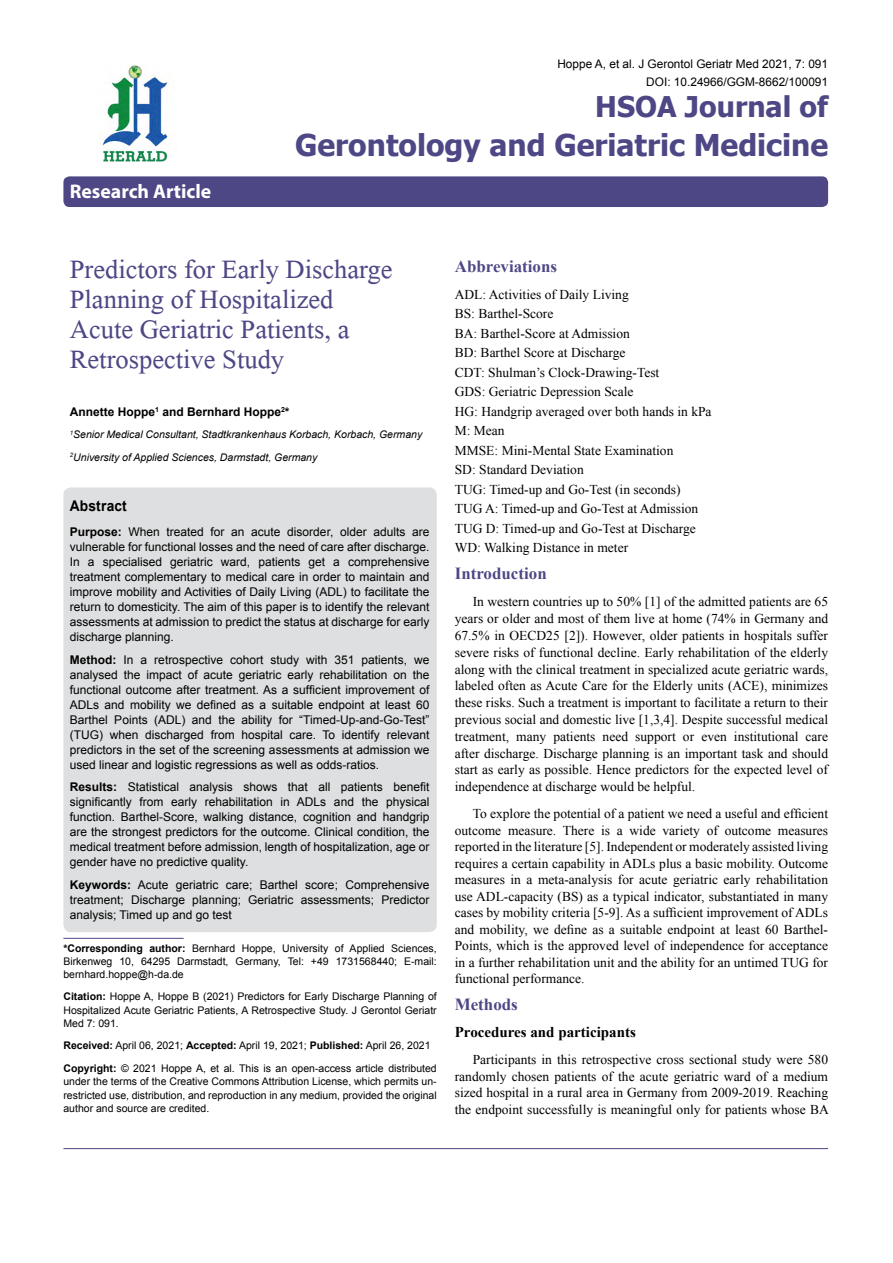
<style>
.page{position:relative;width:893px;height:1263px;background:#fff}
.page>*{position:absolute;margin:0;border:0;box-sizing:border-box;transform-origin:0 0}
.t1{font:39.6px/30px "Microsoft Himalaya";color:#4d4785}
.t2{font:700 30px "Tahoma";color:#4d4785}
.t3{font:700 28.5px "Tahoma";color:#4d4785}
.t4{font:700 19.8px "Myriad Hebrew";color:#fff}
.t5{font:700 16.95px "Times New Roman";color:#4d4785}
.t6{font:700 15px "Times New Roman";color:#000}
.t7{font:700 14.85px "Arial";letter-spacing:.015em;color:#000;scale:.93 1}
.t8{font:13.5px/19.5px "Times New Roman";color:#000;text-align:justify}
.t9{font:12px/15px "Arial";color:#000;text-align:justify}
.t10{font:700 12px "Arial";color:#000}
.t11{font:11.85px/18px "Arial";color:#000;text-align:right}
.t12{font:10.5px/13.2px "Arial";color:#000;text-align:justify}
.t13{font:italic 10.5px/22.5px "Arial";color:#000}
.s1{font-weight:700}
</style>
<div class="page">
<div style="left:63px;top:176px;width:765px;height:31px;background:#4d4785;border-radius:6px"></div>
<hr style="left:63px;top:938px;width:121px;height:1px;background:#4d4785">
<img style="left:101px;top:65px;width:67px;height:98px">
<hr style="left:63px;top:1148px;width:765px;height:1px;background:#4d4785">
<div style="left:63px;top:487px;width:374px;height:445px;background:#dedfe0;border-radius:8px"></div>
<h3 class="t4" style="left:70px;top:180px;width:143px">Research Article</h3>
<p class="t11" style="left:557px;top:55px;width:272px">Hoppe A, et al. J Gerontol Geriatr Med 2021, 7: 091<br>DOI: 10.24966/GGM-8662/100091</p>
<h3 class="t3" style="left:595px;top:87px;width:234px">HSOA Journal of</h3>
<h2 class="t2" style="left:295px;top:124px;width:535px">Gerontology and Geriatric Medicine</h2>
<h1 class="t1" style="left:70px;top:249px;width:324px">Predictors for Early Discharge<br>Planning of Hospitalized<br>Acute Geriatric Patients, a<br>Retrospective Study</h1>
<p class="t10" style="left:70px;top:403px;width:221px">Annette Hoppe<sup>1</sup> and Bernhard Hoppe<sup>2</sup>*</p>
<p class="t13" style="left:70px;top:423px;width:354px"><sup>1</sup>Senior Medical Consultant, Stadtkrankenhaus Korbach, Korbach, Germany<br><sup>2</sup>University of Applied Sciences, Darmstadt, Germany</p>
<p class="t7" style="left:70px;top:496px;width:63px">Abstract</p>
<p class="t9" style="left:70px;top:525px;width:361px"><span class="s1">Purpose:</span> When treated for an acute disorder, older adults are vulnerable for functional losses and the need of care after discharge.<br>In a specialised geriatric ward, patients get a comprehensive treatment complementary to medical care in order to maintain and improve mobility and Activities of Daily Living (ADL) to facilitate the return to domesticity. The aim of this paper is to identify the relevant assessments at admission to predict the status at discharge for early discharge planning.</p>
<p class="t9" style="left:70px;top:652px;width:361px"><span class="s1">Method:</span> In a retrospective cohort study with 351 patients, we analysed the impact of acute geriatric early rehabilitation on the functional outcome after treatment. As a sufficient improvement of ADLs and mobility we defined as a suitable endpoint at least 60<br>Barthel Points (ADL) and the ability for “Timed-Up-and-Go-Test” (TUG) when discharged from hospital care. To identify relevant predictors in the set of the screening assessments at admission we used linear and logistic regressions as well as odds-ratios.</p>
<p class="t9" style="left:70px;top:780px;width:361px"><span class="s1">Results:</span> Statistical analysis shows that all patients benefit significantly from early rehabilitation in ADLs and the physical function. Barthel-Score, walking distance, cognition and handgrip are the strongest predictors for the outcome. Clinical condition, the medical treatment before admission, length of hospitalization, age or gender have no predictive quality.</p>
<p class="t9" style="left:70px;top:877px;width:361px"><span class="s1">Keywords:</span> Acute geriatric care; Barthel score; Comprehensive treatment; Discharge planning; Geriatric assessments; Predictor analysis; Timed up and go test</p>
<p class="t12" style="left:63px;top:941px;width:375px"><span class="s1">*Corresponding author:</span> Bernhard Hoppe, University of Applied Sciences, Birkenweg 10, 64295 Darmstadt, Germany, Tel: +49 1731568440; E-mail: bernhard.hoppe@h-da.de</p>
<p class="t12" style="left:63px;top:990px;width:375px"><span class="s1">Citation:</span> Hoppe A, Hoppe B (2021) Predictors for Early Discharge Planning of Hospitalized Acute Geriatric Patients, A Retrospective Study. J Gerontol Geriatr Med 7: 091.</p>
<p class="t12" style="left:63px;top:1034px;width:375px;line-height:22.5px"><span class="s1">Received:</span> April 06, 2021; <span class="s1">Accepted:</span> April 19, 2021; <span class="s1">Published:</span> April 26, 2021<br><span class="s1">Copyright:</span> © 2021 Hoppe A, et al. This is an open-access article distributed</p>
<p class="t12" style="left:63px;top:1075px;width:375px">under the terms of the Creative Commons Attribution License, which permits un&shy;restricted use, distribution, and reproduction in any medium, provided the original author and source are credited.</p>
<p class="t5" style="left:455px;top:254px;width:104px">Abbreviations</p>
<p class="t8" style="left:455px;top:284px;width:258px;text-align:left">ADL: Activities of Daily Living<br>BS: Barthel-Score<br>BA: Barthel-Score at Admission<br>BD: Barthel Score at Discharge<br>CDT: Shulman’s Clock-Drawing-Test<br>GDS: Geriatric Depression Scale<br>HG: Handgrip averaged over both hands in kPa<br>M: Mean<br>MMSE: Mini-Mental State Examination<br>SD: Standard Deviation<br>TUG: Timed-up and Go-Test (in seconds)<br>TUG A: Timed-up and Go-Test at Admission<br>TUG D: Timed-up and Go-Test at Discharge<br>WD: Walking Distance in meter</p>
<p class="t5" style="left:455px;top:562px;width:93px">Introduction</p>
<p class="t8" style="left:455px;top:593px;width:375px;line-height:16.8px;text-indent:18px">In western countries up to 50% [1] of the admitted patients are 65 years or older and most of them live at home (74% in Germany and 67.5% in OECD25 [2]). However, older patients in hospitals suffer severe risks of functional decline. Early rehabilitation of the elderly along with the clinical treatment in specialized acute geriatric wards, labeled often as Acute Care for the Elderly units (ACE), minimizes these risks. Such a treatment is important to facilitate a return to their previous social and domestic live [1,3,4]. Despite successful medical treatment, many patients need support or even institutional care after discharge. Discharge planning is an important task and should start as early as possible. Hence predictors for the expected level of independence at discharge would be helpful.</p>
<p class="t8" style="left:455px;top:805px;width:375px;line-height:16.5px;text-indent:18px">To explore the potential of a patient we need a useful and efficient outcome measure. There is a wide variety of outcome measures reported in the literature [5]. Independent or moderately assisted living requires a certain capability in ADLs plus a basic mobility. Outcome measures in a meta-analysis for acute geriatric early rehabilitation use ADL-capacity (BS) as a typical indicator, substantiated in many cases by mobility criteria [5-9]. As a sufficient improvement of ADLs and mobility, we define as a suitable endpoint at least 60 Barthel-Points, which is the approved level of independence for acceptance in a further rehabilitation unit and the ability for an untimed TUG for functional performance.</p>
<p class="t5" style="left:455px;top:993px;width:65px">Methods</p>
<p class="t6" style="left:455px;top:1022px;width:183px">Procedures and participants</p>
<p class="t8" style="left:455px;top:1051px;width:376px;line-height:16.5px;text-indent:18px">Participants in this retrospective cross sectional study were 580 randomly chosen patients of the acute geriatric ward of a medium sized hospital in a rural area in Germany from 2009-2019. Reaching the endpoint successfully is meaningful only for patients whose BA</p>
</div>
